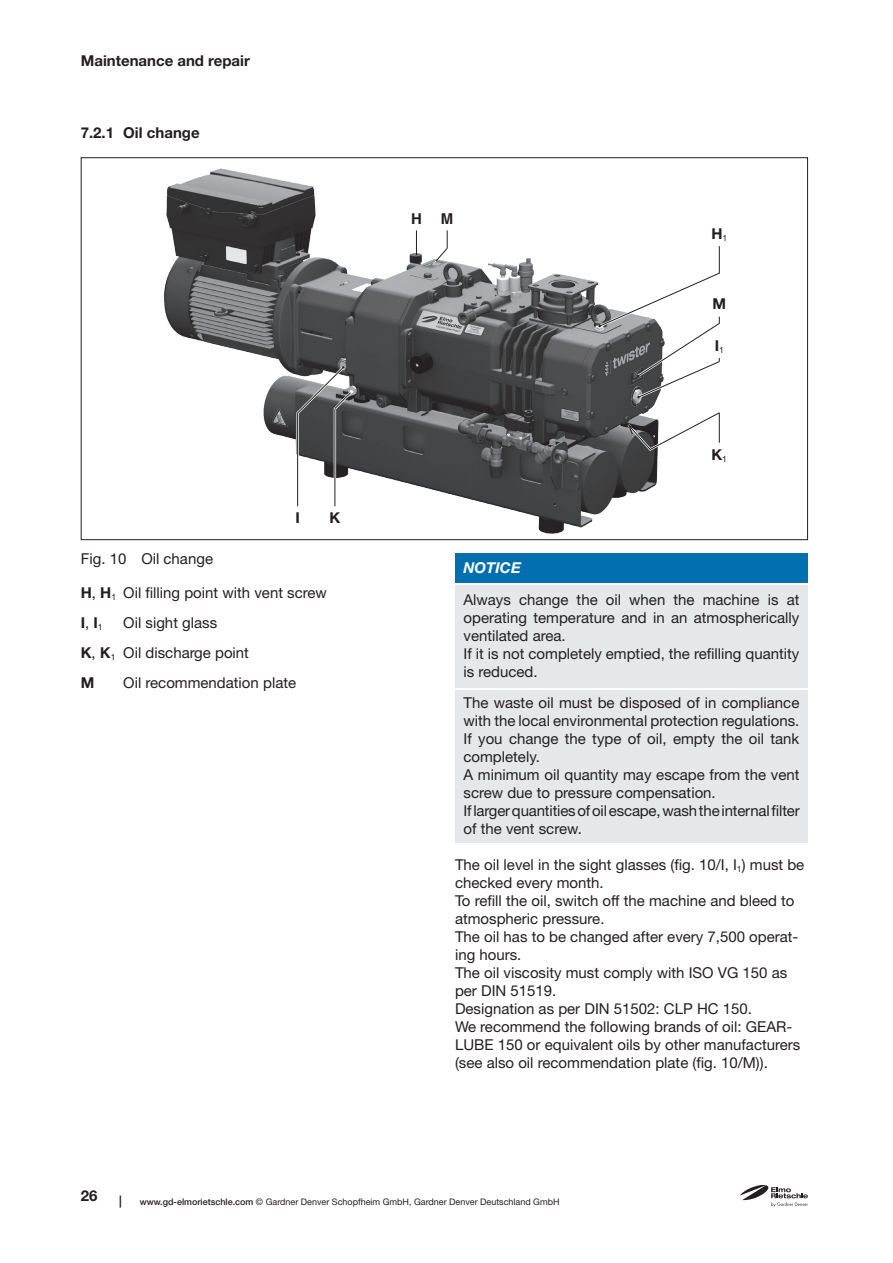
<style>
.page{position:relative;width:893px;height:1263px;background:#fff}
.page>*{position:absolute;margin:0;border:0;box-sizing:border-box;transform-origin:0 0}
.t1{font:15px/18px "Helvetica Neue LT Pro";color:#231f20}
.t2{font:700 15px "Helvetica Neue LT Pro";color:#231f20}
.t3{font:italic 700 15px "Helvetica Neue LT Pro";color:#fff}
.t4{font:700 15px "Helvetica";color:#231f20}
.t5{font:700 12px "Helvetica Neue LT Pro";color:#231f20}
.t6{font:9px "Helvetica Neue LT Pro";color:#231f20}
.s1{font-weight:700}
.s2{font-family:"Helvetica";font-weight:700}
.s3{font-weight:500}
</style>
<div class="page">
<svg style="left:740px;top:1185px;width:68px;height:22px"></svg>
<img style="left:163px;top:168px;width:495px;height:366px">
<hr style="left:334px;top:408px;width:2px;height:95px;background:#fff">
<hr style="left:296px;top:412px;width:3px;height:90px;background:#fff">
<hr style="left:297px;top:413px;width:1px;height:93px;background:#231f20">
<hr style="left:335px;top:409px;width:1px;height:97px;background:#231f20">
<svg style="left:294px;top:364px;width:61px;height:52px;background:#7a7a7b"></svg>
<svg style="left:597px;top:246px;width:123px;height:154px"></svg>
<svg style="left:625px;top:412px;width:95px;height:41px"></svg>
<svg style="left:416px;top:230px;width:1px;height:25px"></svg>
<svg style="left:432px;top:230px;width:16px;height:36px"></svg>
<div style="left:455px;top:553px;width:353px;height:30px;background:#006faf"></div>
<div style="left:455px;top:586px;width:353px;height:102px;background:#e6e7e9"></div>
<div style="left:455px;top:691px;width:353px;height:152px;background:#e6e7e9"></div>
<p class="t2" style="left:81px;top:51px;width:171px">Maintenance and repair</p>
<p class="t2" style="left:81px;top:124px;width:120px">7.2.1 Oil change</p>
<p class="t2" style="left:295px;top:509px;width:6px">I</p>
<p class="t2" style="left:329px;top:509px;width:12px">K</p>
<p class="t1" style="left:81px;top:549px;width:134px">Fig. 10 Oil change</p>
<p class="t1" style="left:81px;top:577px;width:248px;line-height:30.2px"><span class="s1">H</span>, <span class="s1">H</span><sub>1</sub> Oil filling point with vent screw<br><span class="s1">I</span>, <span class="s1">I</span><sub>1</sub></p>
<p class="t1" style="left:81px;top:607px;width:170px;line-height:30.2px;text-indent:43px">Oil sight glass<br><span class="s1">K</span>, <span class="s2">K</span><sub>1</sub> Oil discharge point<br><span class="s1">M</span></p>
<p class="t1" style="left:123px;top:674px;width:174px">Oil recommendation plate</p>
<p class="t4" style="left:411px;top:210px;width:12px">H</p>
<p class="t4" style="left:441px;top:210px;width:14px">M</p>
<p class="t2" style="left:711px;top:224px;width:17px">H<sub>1</sub></p>
<p class="t2" style="left:712px;top:295px;width:15px">M</p>
<p class="t2" style="left:715px;top:336px;width:11px">I<sub>1</sub></p>
<p class="t2" style="left:711px;top:445px;width:17px">K<sub>1</sub></p>
<p class="t3" style="left:463px;top:558px;width:59px">NOTICE</p>
<p class="t1" style="left:463px;top:590px;width:337px">Always change the oil when the machine is at operating temperature and in an atmospherically ventilated area.<br>If it is not completely emptied, the refilling quantity is reduced.</p>
<p class="t1" style="left:463px;top:693px;width:338px">The waste oil must be disposed of in compliance with the local environmental protection regulations.<br>If you change the type of oil, empty the oil tank completely.<br>A minimum oil quantity may escape from the vent screw due to pressure compensation.<br>If larger quantities of oil escape, wash the internal filter of the vent screw.</p>
<p class="t1" style="left:455px;top:855px;width:351px">The oil level in the sight glasses (fig. 10/I, I<sub>1</sub>) must be checked every month.<br>To refill the oil, switch off the machine and bleed to atmospheric pressure.<br>The oil has to be changed after every 7,500 operat&shy;ing hours.<br>The oil viscosity must comply with ISO VG 150 as per DIN 51519.<br>Designation as per DIN 51502: CLP HC 150.<br>We recommend the following brands of oil: GEAR-LUBE 150 or equivalent oils by other manufacturers (see also oil recommendation plate (fig. 10/M)).</p>
<p class="t2" style="left:81px;top:1187px;width:18px">26</p>
<p class="t5" style="left:119px;top:1193px;width:4px">|</p>
<p class="t6" style="left:140px;top:1196px;width:421px"><span class="s3">www.gd-elmorietschle.com</span> © Gardner Denver Schopfheim GmbH, Gardner Denver Deutschland GmbH</p>
</div>
